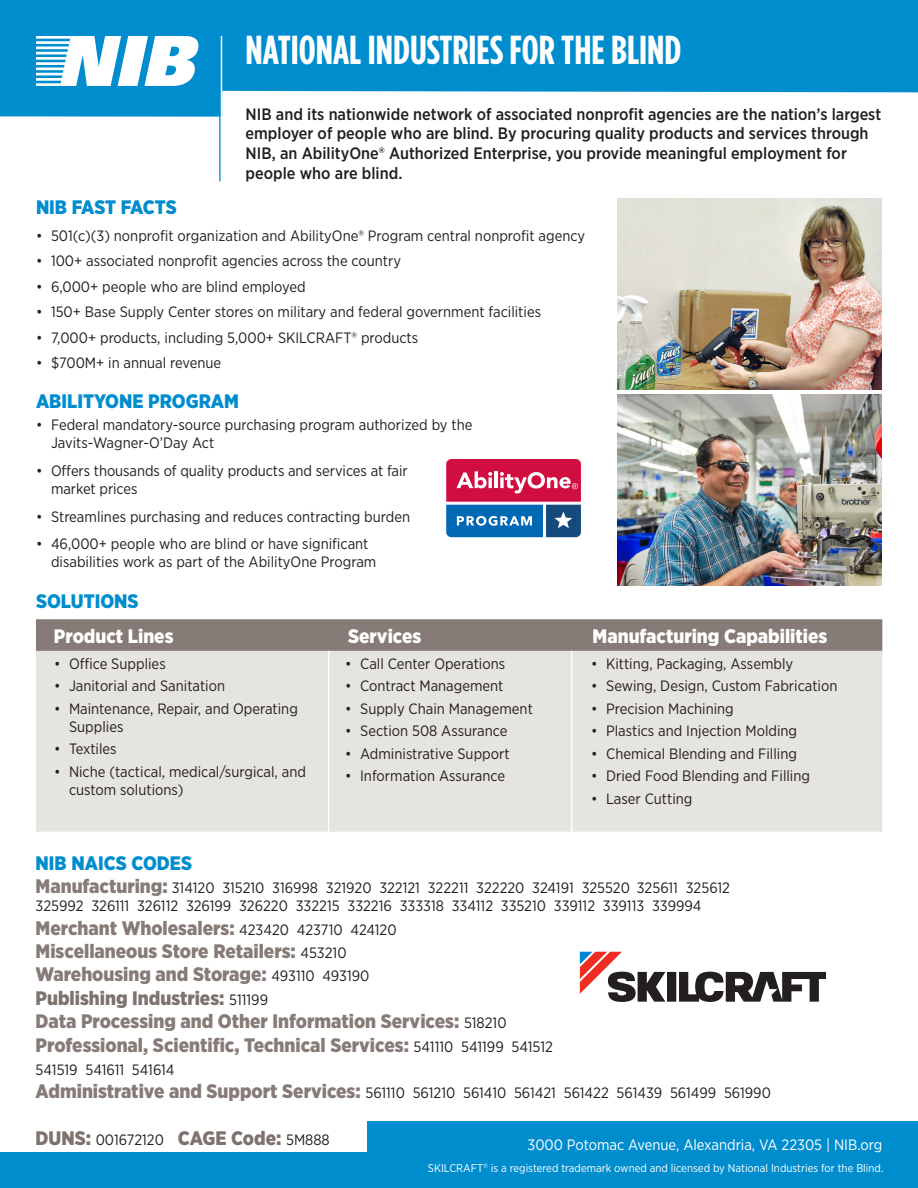
<style>
.page{position:relative;width:918px;height:1188px;background:#fff}
.page>*{position:absolute;margin:0;border:0;box-sizing:border-box;transform-origin:0 0}
.t1{font:700 40.5px "Gotham Condensed";color:#fff}
.t2{font:900 19.5px "Gotham Narrow";color:#867b76}
.Sub_2{font:900 19.5px "Gotham Narrow";color:#008dce}
.Sub_2-2{font:900 19.5px "Gotham Narrow";color:#fff}
.Sub_2-3{font:900 19.5px "Gotham Narrow";color:#7d726d}
.t3{font:500 16.5px/19.8px "Gotham Narrow";color:#231f20}
.Body_1_Bullets{font:15px/18px "Gotham Narrow";color:#231f20}
.Sub_2-4{font:15px "Gotham Narrow";color:#231f20}
.Sub_2-5{font:15px "Gotham Narrow";color:#fff}
.t4{font:11.25px "Gotham Narrow";color:#fff}
.s1{font-weight:400;font-size:15px;color:#231f20}
</style>
<div class="page">
<svg style="left:0;top:0;width:918px;height:117px;fill:#008dce"></svg>
<svg style="left:36px;top:36px;width:162px;height:50px"></svg>
<img style="left:618px;top:198px;width:264px;height:191px">
<div style="left:36px;top:619px;width:846px;height:32px;background:#867b76"></div>
<div style="left:36px;top:651px;width:846px;height:181px;background:#e6e4df"></div>
<hr style="left:328px;top:651px;width:1px;height:181px;background:#fff">
<hr style="left:571px;top:651px;width:1px;height:181px;background:#fff">
<svg style="left:446px;top:459px;width:135px;height:78px;background:#905686"></svg>
<img style="left:618px;top:395px;width:264px;height:191px">
<div style="left:0;top:1152px;width:918px;height:36px;background:#008dce"></div>
<div style="left:367px;top:1121px;width:551px;height:67px;background:#008dce"></div>
<hr style="left:219px;top:103px;width:2px;height:78px;background:#008dce">
<hr style="left:221px;top:36px;width:1px;height:151px;background:#fff">
<div style="left:667px;top:972px;width:9px;height:30px;background:#231f20"></div>
<svg style="left:580px;top:952px;width:85px;height:50px"></svg>
<svg style="left:679px;top:972px;width:147px;height:30px"></svg>
<p class="t1" style="left:246px;top:26px;width:437px">NATIONAL INDUSTRIES FOR THE BLIND</p>
<p class="t3" style="left:246px;top:104px;width:637px">NIB and its nationwide network of associated nonprofit agencies are the nation’s largest employer of people who are blind. By procuring quality products and services through NIB, an AbilityOne® Authorized Enterprise, you provide meaningful employment for people who are blind.</p>
<p class="Sub_2" style="left:36px;top:195px;width:142px">NIB FAST FACTS</p>
<p class="Body_1_Bullets" style="left:36px;top:227px;width:551px">• 501(c)(3) nonprofit organization and AbilityOne® Program central nonprofit agency</p>
<p class="Body_1_Bullets" style="left:36px;top:252px;width:367px">• 100+ associated nonprofit agencies across the country</p>
<p class="Body_1_Bullets" style="left:36px;top:277px;width:271px">• 6,000+ people who are blind employed</p>
<p class="Body_1_Bullets" style="left:36px;top:303px;width:507px">• 150+ Base Supply Center stores on military and federal government facilities</p>
<p class="Body_1_Bullets" style="left:36px;top:328px;width:384px">• 7,000+ products, including 5,000+ SKILCRAFT® products</p>
<p class="Body_1_Bullets" style="left:36px;top:354px;width:187px">• $700M+ in annual revenue</p>
<p class="Sub_2" style="left:36px;top:388px;width:204px">ABILITYONE PROGRAM</p>
<p class="Body_1_Bullets" style="left:51px;top:416px;width:423px;text-indent:-15px">• Federal mandatory-source purchasing program authorized by the<br>Javits-Wagner-O’Day Act</p>
<p class="Body_1_Bullets" style="left:51px;top:461px;width:358px;text-indent:-15px">• Offers thousands of quality products and services at fair market prices</p>
<p class="Body_1_Bullets" style="left:36px;top:507px;width:376px">• Streamlines purchasing and reduces contracting burden</p>
<p class="Body_1_Bullets" style="left:51px;top:535px;width:327px;text-indent:-15px">• 46,000+ people who are blind or have significant disabilities work as part of the AbilityOne Program</p>
<p class="Sub_2" style="left:36px;top:588px;width:104px">SOLUTIONS</p>
<p class="Sub_2-2" style="left:54px;top:623px;width:121px">Product Lines</p>
<p class="Body_1_Bullets" style="left:54px;top:654px;width:113px">• Office Supplies</p>
<p class="Body_1_Bullets" style="left:54px;top:677px;width:173px">• Janitorial and Sanitation</p>
<p class="Body_1_Bullets" style="left:69px;top:699px;width:230px;text-indent:-15px">• Maintenance, Repair, and Operating<br>Supplies</p>
<p class="Body_1_Bullets" style="left:54px;top:740px;width:64px">• Textiles</p>
<p class="Body_1_Bullets" style="left:69px;top:762px;width:239px;text-indent:-15px">• Niche (tactical, medical/surgical, and custom solutions)</p>
<p class="Sub_2-2" style="left:593px;top:623px;width:236px">Manufacturing Capabilities</p>
<p class="Body_1_Bullets" style="left:591px;top:654px;width:204px">• Kitting, Packaging, Assembly</p>
<p class="Body_1_Bullets" style="left:591px;top:677px;width:248px">• Sewing, Design, Custom Fabrication</p>
<p class="Body_1_Bullets" style="left:591px;top:699px;width:144px">• Precision Machining</p>
<p class="Body_1_Bullets" style="left:591px;top:722px;width:208px">• Plastics and Injection Molding</p>
<p class="Body_1_Bullets" style="left:591px;top:744px;width:207px">• Chemical Blending and Filling</p>
<p class="Body_1_Bullets" style="left:591px;top:767px;width:220px">• Dried Food Blending and Filling</p>
<p class="Body_1_Bullets" style="left:591px;top:789px;width:103px">• Laser Cutting</p>
<p class="Sub_2-2" style="left:348px;top:623px;width:75px">Services</p>
<p class="Body_1_Bullets" style="left:345px;top:654px;width:162px">• Call Center Operations</p>
<p class="Body_1_Bullets" style="left:345px;top:677px;width:160px">• Contract Management</p>
<p class="Body_1_Bullets" style="left:345px;top:699px;width:189px">• Supply Chain Management</p>
<p class="Body_1_Bullets" style="left:345px;top:722px;width:164px">• Section 508 Assurance</p>
<p class="Body_1_Bullets" style="left:345px;top:744px;width:166px">• Administrative Support</p>
<p class="Body_1_Bullets" style="left:345px;top:767px;width:162px">• Information Assurance</p>
<p class="Sub_2" style="left:36px;top:850px;width:158px">NIB NAICS CODES</p>
<p class="t2" style="left:36px;top:874px;width:134px">Manufacturing:</p>
<p class="Body_1_Bullets" style="left:36px;top:879px;width:696px;text-indent:136px">314120 315210 316998 321920 322121 322211 322220 324191 325520 325611 325612<br>325992 326111 326112 326199 326220 332215 332216 333318 334112 335210 339112 339113 339994</p>
<p class="t2" style="left:36px;top:915px;width:200px">Merchant Wholesalers:</p>
<p class="Body_1_Bullets" style="left:239px;top:920px;width:159px">423420 423710 424120</p>
<p class="t2" style="left:36px;top:938px;width:262px">Miscellaneous Store Retailers:</p>
<p class="Body_1_Bullets" style="left:301px;top:944px;width:48px">453210</p>
<p class="t2" style="left:36px;top:962px;width:233px">Warehousing and Storage:</p>
<p class="Body_1_Bullets" style="left:271px;top:967px;width:100px">493110 493190</p>
<p class="Sub_2-3" style="left:36px;top:985px;width:190px">Publishing Industries:</p>
<p class="Body_1_Bullets" style="left:229px;top:990px;width:40px">511199</p>
<p class="t2" style="left:36px;top:1009px;width:425px">Data Processing and Other Information Services:</p>
<p class="Body_1_Bullets" style="left:464px;top:1014px;width:44px">518210</p>
<p class="t2" style="left:36px;top:1032px;width:375px">Professional, Scientific, Technical Services:</p>
<p class="Body_1_Bullets" style="left:414px;top:1037px;width:141px">541110 541199 541512</p>
<p class="Body_1_Bullets" style="left:36px;top:1061px;width:140px">541519 541611 541614</p>
<p class="t2" style="left:36px;top:1079px;width:327px">Administrative and Support Services:</p>
<p class="Sub_2-4" style="left:365px;top:1084px;width:407px">561110 561210 561410 561421 561422 561439 561499 561990</p>
<p class="Sub_2-3" style="left:36px;top:1126px;width:247px">DUNS: <span class="s1">001672120</span> CAGE Code:</p>
<p class="Body_1_Bullets" style="left:286px;top:1131px;width:45px">5M888</p>
<p class="Sub_2-5" style="left:528px;top:1135px;width:356px">3000 Potomac Avenue, Alexandria, VA 22305 | NIB.org</p>
<p class="t4" style="left:428px;top:1161px;width:457px">SKILCRAFT<sup>®</sup> is a registered trademark owned and licensed by National Industries for the Blind.</p>
</div>
